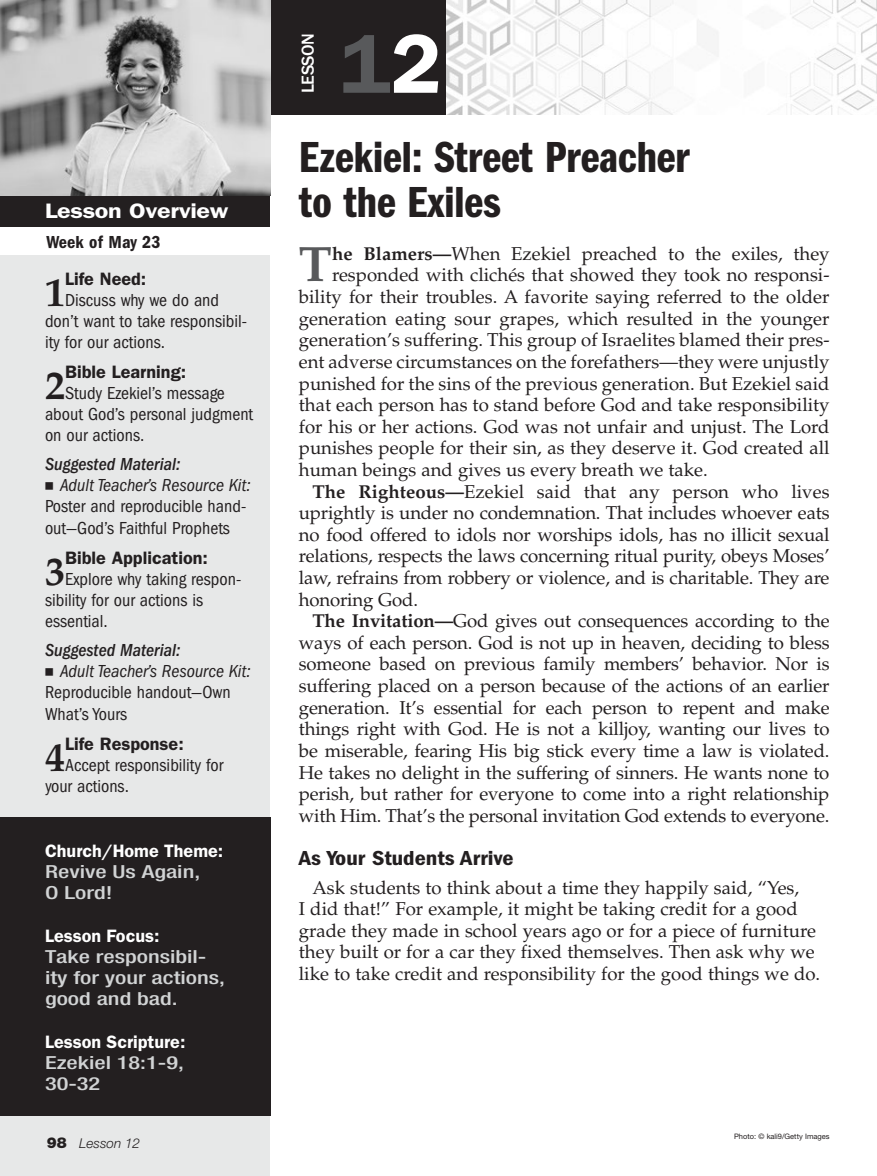
<style>
.page{position:relative;width:877px;height:1176px;background:#fff}
.page>*{position:absolute;margin:0;border:0;box-sizing:border-box;transform-origin:0 0}
.t1{font:600 84px "ITC Franklin Gothic Std";color:#58595b}
.t2{font:700 49.65px "Palatino LT Std";color:#58595b}
.t3{font:45px/45px "ITC Franklin Gothic Std Dm Cp";color:#231f20;scale:1.1 1}
.t4{font:700 40.2px "Palatino LT Std";color:#231f20}
.t5{font:21px "ITC Franklin Gothic Std Dm Cd";color:#231f20;scale:1.15 1}
.t6{font:600 21px "ITC Franklin Gothic Std";letter-spacing:-.015em;color:#fff;scale:1.2 1}
.t7{font:18.6px/21.6px "Palatino LT Std";color:#231f20}
.t8{font:condensed 18px/21.1px "ITC Franklin Gothic Std";color:#231f20}
.t9{font:500 condensed 18px/21px "Helvetica Neue LT Std";color:#d1d3d4;scale:1.35 1}
.t10{font:600 18px "ITC Franklin Gothic Std";color:#231f20}
.t11{font:600 18px "ITC Franklin Gothic Std";color:#fff}
.t12{font:18px "ITC Franklin Gothic Std Dm Cd";letter-spacing:.01em;color:#231f20}
.t13{font:500 18px "ITC Franklin Gothic Std";letter-spacing:-.03em;color:#fff}
.t14{font:italic 300 13.5px "Helvetica Neue LT Std";color:#231f20}
.t15{font:7.5px "Helvetica Neue LT Std";color:#231f20}
.s1{font-weight:500;font-style:italic}
.s2{font-family:"Universal Newswith Comm Pi";font-stretch:normal;font-size:15px}
.s3{font-style:italic}
.s4{font-weight:900;font-style:normal;font-size:15px}
.s5{color:#fff}
.s6{font-weight:700}
</style>
<div class="page">
<img style="left:446px;top:0;width:431px;height:114px">
<div style="left:270px;top:0;width:176px;height:114px;background:#231f20"></div>
<div style="left:0;top:255px;width:270px;height:920px;background:#e7e8e8"></div>
<div style="left:0;top:195px;width:270px;height:31px;background:#231f20"></div>
<div style="left:0;top:816px;width:270px;height:299px;background:#231f20"></div>
<img style="left:0;top:0;width:270px;height:195px">
<p class="t6" style="left:45px;top:198px;width:154px">Lesson Overview</p>
<p class="t12" style="left:47px;top:231px;width:116px">Week of May 23</p>
<h3 class="t4" style="left:45px;top:268px;width:22px">1</h3>
<p class="t10" style="left:65px;top:268px;width:83px">Life Need:</p>
<p class="t8" style="left:45px;top:289px;width:203px;text-indent:20px">Discuss why we do and don’t want to take responsibil&shy;ity for our actions.</p>
<h3 class="t4" style="left:45px;top:361px;width:22px">2</h3>
<p class="t10" style="left:65px;top:361px;width:123px">Bible Learning:</p>
<p class="t8" style="left:45px;top:382px;width:210px;text-indent:20px">Study Ezekiel’s message about God’s personal judgment on our actions.</p>
<p class="t8" style="left:45px;top:453px;width:207px"><span class="s1">Suggested Material:<br></span><span class="s2">N</span> <span class="s3">Adult Teacher’s Resource Kit:<br></span>Poster and reproducible hand&shy;out—God’s Faithful Prophets</p>
<h3 class="t4" style="left:45px;top:547px;width:22px">3</h3>
<p class="t10" style="left:65px;top:546px;width:144px">Bible Application:</p>
<p class="t8" style="left:45px;top:568px;width:198px;text-indent:20px">Explore why taking respon&shy;sibility for our actions is essential.</p>
<p class="t8" style="left:45px;top:639px;width:207px"><span class="s1">Suggested Material:<br></span><span class="s2">N</span> <span class="s3">Adult Teacher’s Resource Kit:<br></span>Reproducible handout—Own<br>What’s Yours</p>
<h3 class="t4" style="left:45px;top:733px;width:22px">4</h3>
<p class="t10" style="left:65px;top:732px;width:120px">Life Response:</p>
<p class="t8" style="left:45px;top:754px;width:180px;text-indent:20px">Accept responsibility for your actions.</p>
<p class="t11" style="left:45px;top:839px;width:180px">Church/Home Theme:</p>
<p class="t9" style="left:45px;top:860px;width:116px">Revive Us Again,<br>O Lord!</p>
<p class="t11" style="left:45px;top:924px;width:116px">Lesson Focus:</p>
<p class="t9" style="left:45px;top:945px;width:135px">Take responsibil&shy;ity for your actions, good and bad.</p>
<p class="t11" style="left:45px;top:1030px;width:142px">Lesson Scripture:</p>
<p class="t9" style="left:45px;top:1051px;width:104px">Ezekiel 18:1-9,<br>30-32</p>
<p class="t14" style="left:47px;top:1135px;width:95px"><span class="s4">98</span> Lesson 12</p>
<p class="t13" style="left:298px;top:93px;width:61px;rotate:-90deg">LESSON</p>
<h1 class="t1" style="left:340px;top:14px;width:102px">1<span class="s5">2</span></h1>
<h3 class="t3" style="left:299px;top:135px;width:357px">Ezekiel: Street Preacher to the Exiles</h3>
<h2 class="t2" style="left:299px;top:235px;width:35px">T</h2>
<p class="t7" style="left:332px;top:243px;width:499px"><span class="s6">he Blamers—</span>When Ezekiel preached to the exiles, they</p>
<p class="t7" style="left:332px;top:264px;width:499px">responded with clichés that showed they took no responsi-</p>
<p class="t7" style="left:299px;top:286px;width:532px">bility for their troubles. A favorite saying referred to the older</p>
<p class="t7" style="left:299px;top:308px;width:532px">generation eating sour grapes, which resulted in the younger</p>
<p class="t7" style="left:299px;top:329px;width:532px">generation’s suffering. This group of Israelites blamed their pres-</p>
<p class="t7" style="left:299px;top:351px;width:532px">ent adverse circumstances on the forefathers—they were unjustly</p>
<p class="t7" style="left:299px;top:372px;width:532px">punished for the sins of the previous generation. But Ezekiel said</p>
<p class="t7" style="left:299px;top:394px;width:532px">that each person has to stand before God and take responsibility</p>
<p class="t7" style="left:299px;top:416px;width:532px">for his or her actions. God was not unfair and unjust. The Lord</p>
<p class="t7" style="left:299px;top:437px;width:532px">punishes people for their sin, as they deserve it. God created all</p>
<p class="t7" style="left:299px;top:459px;width:410px">human beings and gives us every breath we take.</p>
<p class="t7" style="left:312px;top:480px;width:519px"><span class="s6">The Righteous—</span>Ezekiel said that any person who lives</p>
<p class="t7" style="left:299px;top:502px;width:532px">uprightly is under no condemnation. That includes whoever eats</p>
<p class="t7" style="left:299px;top:524px;width:532px">no food offered to idols nor worships idols, has no illicit sexual</p>
<p class="t7" style="left:299px;top:545px;width:532px">relations, respects the laws concerning ritual purity, obeys Moses’</p>
<p class="t7" style="left:299px;top:567px;width:532px">law, refrains from robbery or violence, and is charitable. They are</p>
<p class="t7" style="left:299px;top:588px;width:121px">honoring God.</p>
<p class="t7" style="left:312px;top:610px;width:519px"><span class="s6">The Invitation—</span>God gives out consequences according to the</p>
<p class="t7" style="left:299px;top:632px;width:532px">ways of each person. God is not up in heaven, deciding to bless</p>
<p class="t7" style="left:299px;top:653px;width:532px">someone based on previous family members’ behavior. Nor is</p>
<p class="t7" style="left:299px;top:675px;width:532px">suffering placed on a person because of the actions of an earlier</p>
<p class="t7" style="left:299px;top:696px;width:532px">generation. It’s essential for each person to repent and make</p>
<p class="t7" style="left:299px;top:718px;width:532px">things right with God. He is not a killjoy, wanting our lives to</p>
<p class="t7" style="left:299px;top:740px;width:532px">be miserable, fearing His big stick every time a law is violated.</p>
<p class="t7" style="left:299px;top:761px;width:532px">He takes no delight in the suffering of sinners. He wants none to</p>
<p class="t7" style="left:299px;top:783px;width:532px">perish, but rather for everyone to come into a right relationship</p>
<p class="t7" style="left:299px;top:804px;width:532px">with Him. That’s the personal invitation God extends to everyone.</p>
<p class="t5" style="left:299px;top:845px;width:188px">As Your Students Arrive</p>
<p class="t7" style="left:299px;top:876px;width:523px;text-indent:14px">Ask students to think about a time they happily said, “Yes,<br>I did that!” For example, it might be taking credit for a good grade they made in school years ago or for a piece of furniture they built or for a car they fixed themselves. Then ask why we like to take credit and responsibility for the good things we do.</p>
<p class="t15" style="left:734px;top:1131px;width:97px">Photo: © kali9/Getty Images</p>
</div>
